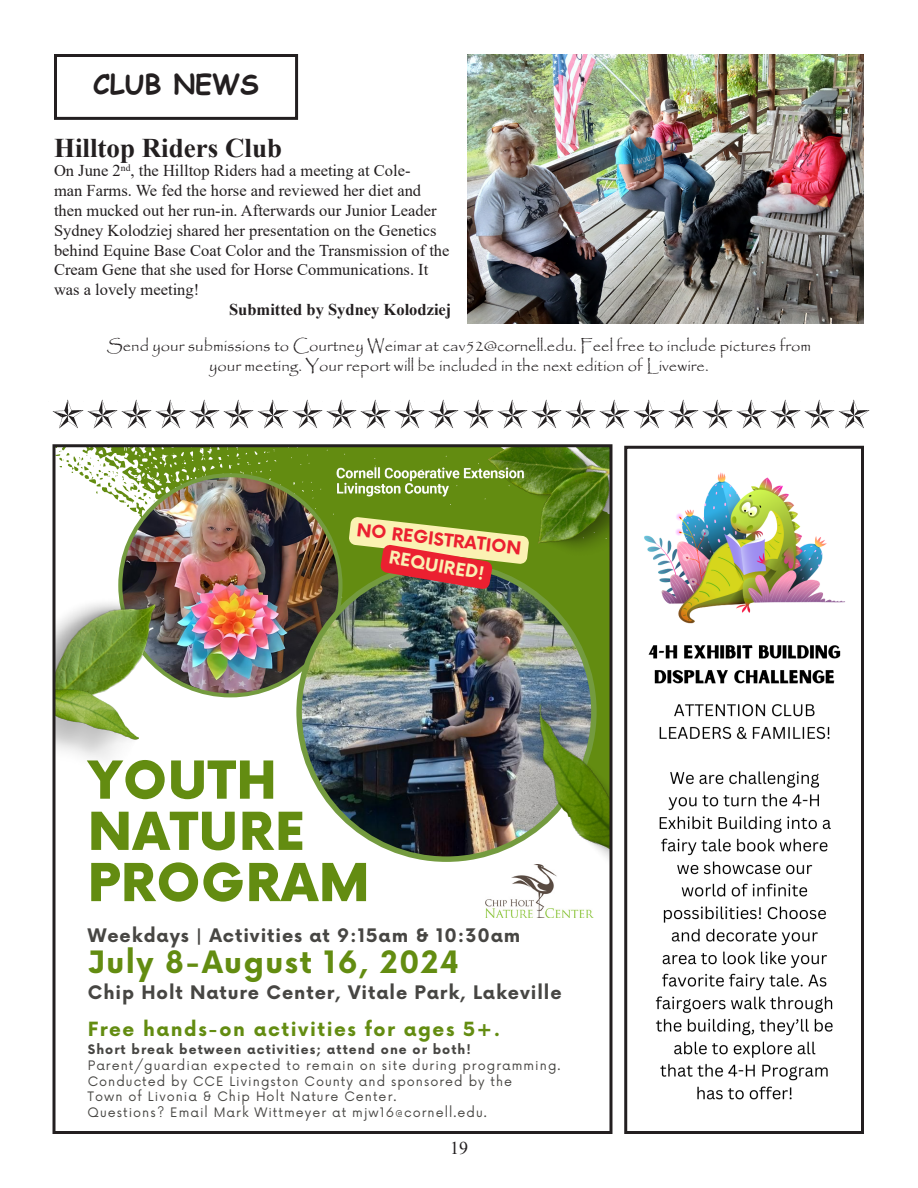
<style>
.page{position:relative;width:918px;height:1188px;background:#fff}
.page>*{position:absolute;margin:0;border:0;box-sizing:border-box;transform-origin:0 0}
.t1{font:900 51px/51.2px "Now";letter-spacing:.02em;color:#638c11}
.t2{font:700 30px "Now";letter-spacing:.05em;color:#638c11}
.t3{font:700 27px "Times New Roman";color:#231f20}
.t4{font:700 27px "Comic Sans MS";color:#231f20}
.t5{font:700 19.05px "Now";letter-spacing:.08em;color:#638c11}
.t6{font:700 18.15px "Now";letter-spacing:.05em;color:#474643}
.t7{font:18px "Times New Roman";color:#231f20}
.t8{font:700 17.4px "Now";color:#eb2030}
.t9{font:700 17.4px "Now";color:#faf1b3}
.t10{font:16.5px/19.8px "Times New Roman";color:#231f20}
.t11{font:16.5px/19.8px "Papyrus";color:#231f20;text-align:center}
.t12{font:700 16.5px "Times New Roman";color:#231f20}
.t13{font:12.75px/15.8px "Now";letter-spacing:.08em;color:#474643}
.s1{font-weight:700}
</style>
<div class="page">
<div style="left:54px;top:54px;width:244px;height:66px;border:3px solid #231f20"></div>
<img style="left:52px;top:399px;width:817px;height:30px">
<img style="left:467px;top:54px;width:396px;height:270px">
<div style="left:624px;top:446px;width:240px;height:688px;border:3px solid #231f20"></div>
<svg style="left:56px;top:448px;width:552px;height:291px"></svg>
<img style="left:118px;top:473px;width:225px;height:224px">
<img style="left:296px;top:562px;width:301px;height:300px">
<img style="left:56px;top:590px;width:108px;height:125px">
<img style="left:469px;top:448px;width:139px;height:137px">
<img style="left:56px;top:689px;width:82px;height:71px">
<img style="left:489px;top:699px;width:119px;height:166px">
<img style="left:486px;top:865px;width:107px;height:52px">
<img style="left:332px;top:463px;width:198px;height:34px">
<svg style="left:349px;top:517px;width:180px;height:72px;background:#b9945b"></svg>
<div style="left:52px;top:444px;width:560px;height:690px;border:3px solid #231f20"></div>
<img style="left:644px;top:472px;width:201px;height:628px">
<p class="t4" style="left:93px;top:65px;width:167px">CLUB NEWS</p>
<p class="t3" style="left:54px;top:128px;width:230px">Hilltop Riders Club</p>
<p class="t10" style="left:54px;top:160px;width:397px">On June 2<sup>nd</sup>, the Hilltop Riders had a meeting at Cole-<br>man Farms. We fed the horse and reviewed her diet and then mucked out her run-in. Afterwards our Junior Leader Sydney Kolodziej shared her presentation on the Genetics behind Equine Base Coat Color and the Transmission of the Cream Gene that she used for Horse Communications. It was a lovely meeting!</p>
<p class="t12" style="left:229px;top:298px;width:224px">Submitted by Sydney Kolodziej</p>
<p class="t11" style="left:107px;top:336px;width:706px">Send your submissions to Courtney Weimar at cav52@cornell.edu. Feel free to include pictures from your meeting. Your report will be included in the next edition of Livewire.</p>
<p class="t8" style="left:359px;top:516px;width:167px;rotate:7deg">NO REGISTRATION</p>
<p class="t9" style="left:391px;top:544px;width:98px;rotate:10deg">REQUIRED!</p>
<p class="t1" style="left:88px;top:754px;width:283px">YOUTH<br>NATURE<br>PROGRAM</p>
<p class="t6" style="left:88px;top:922px;width:434px">Weekdays | Activities at 9:15am &amp; 10:30am</p>
<p class="t2" style="left:88px;top:940px;width:373px">July 8-August 16, 2024</p>
<p class="t6" style="left:88px;top:979px;width:475px">Chip Holt Nature Center, Vitale Park, Lakeville</p>
<p class="t5" style="left:88px;top:1015px;width:414px">Free hands-on activities for ages 5+.</p>
<p class="t13" style="left:88px;top:1041px;width:475px"><span class="s1">Short break between activities; attend one or both!<br></span>Parent/guardian expected to remain on site during programming.<br>Conducted by CCE Livingston County and sponsored by the<br>Town of Livonia &amp; Chip Holt Nature Center.<br>Questions? Email Mark Wittmeyer at mjw16@cornell.edu.</p>
<p class="t7" style="left:450px;top:1135px;width:19px">19</p>
</div>
